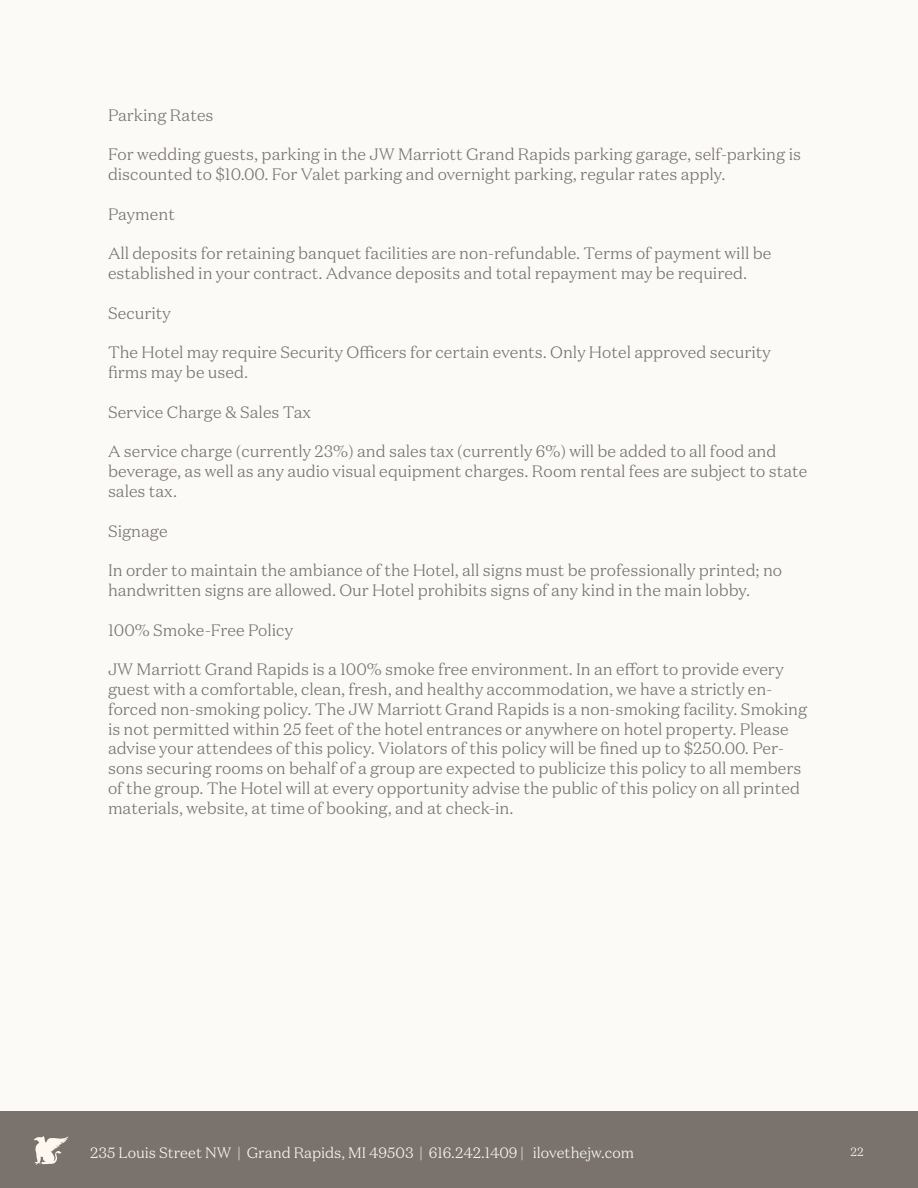
<style>
.page{position:relative;width:918px;height:1188px;background:#fbfaf6}
.page>*{position:absolute;margin:0;border:0;box-sizing:border-box;transform-origin:0 0}
.t1{font:300 16.5px/19.8px "Domaine Text";color:#79726d}
.t2{font:300 15px "Domaine Text";color:#fbfaf6}
.t3{font:300 12px "Domaine Text";color:#fff}
</style>
<div class="page">
<div style="left:0;top:1112px;width:918px;height:76px;background:#79726d"></div>
<svg style="left:34px;top:1136px;width:34px;height:29px"></svg>
<p class="t1" style="left:108px;top:105px;width:107px">Parking Rates</p>
<p class="t1" style="left:108px;top:145px;width:695px">For wedding guests, parking in the JW Marriott Grand Rapids parking garage, self-parking is discounted to $10.00. For Valet parking and overnight parking, regular rates apply.</p>
<p class="t1" style="left:108px;top:204px;width:69px">Payment</p>
<p class="t1" style="left:108px;top:244px;width:665px">All deposits for retaining banquet facilities are non-refundable. Terms of payment will be established in your contract. Advance deposits and total repayment may be required.</p>
<p class="t1" style="left:108px;top:303px;width:64px">Security</p>
<p class="t1" style="left:108px;top:343px;width:664px">The Hotel may require Security Officers for certain events. Only Hotel approved security firms may be used.</p>
<p class="t1" style="left:108px;top:402px;width:204px">Service Charge &amp; Sales Tax</p>
<p class="t1" style="left:108px;top:442px;width:701px">A service charge (currently 23%) and sales tax (currently 6%) will be added to all food and beverage, as well as any audio visual equipment charges. Room rental fees are subject to state sales tax.</p>
<p class="t1" style="left:108px;top:521px;width:61px">Signage</p>
<p class="t1" style="left:108px;top:560px;width:676px">In order to maintain the ambiance of the Hotel, all signs must be professionally printed; no</p>
<p class="t1" style="left:108px;top:580px;width:644px">handwritten signs are allowed. Our Hotel prohibits signs of any kind in the main lobby.</p>
<p class="t1" style="left:108px;top:620px;width:186px">100% Smoke-Free Policy</p>
<p class="t1" style="left:108px;top:659px;width:701px">JW Marriott Grand Rapids is a 100% smoke free environment. In an effort to provide every guest with a comfortable, clean, fresh, and healthy accommodation, we have a strictly en&shy;forced non-smoking policy. The JW Marriott Grand Rapids is a non-smoking facility. Smoking is not permitted within 25 feet of the hotel entrances or anywhere on hotel property. Please advise your attendees of this policy. Violators of this policy will be fined up to $250.00. Per&shy;sons securing rooms on behalf of a group are expected to publicize this policy to all members of the group. The Hotel will at every opportunity advise the public of this policy on all printed materials, website, at time of booking, and at check-in.</p>
<p class="t2" style="left:90px;top:1143px;width:546px">235 Louis Street NW | Grand Rapids, MI 49503 | 616.242.1409 | ilovethejw.com</p>
<p class="t3" style="left:851px;top:1144px;width:15px">22</p>
</div>
